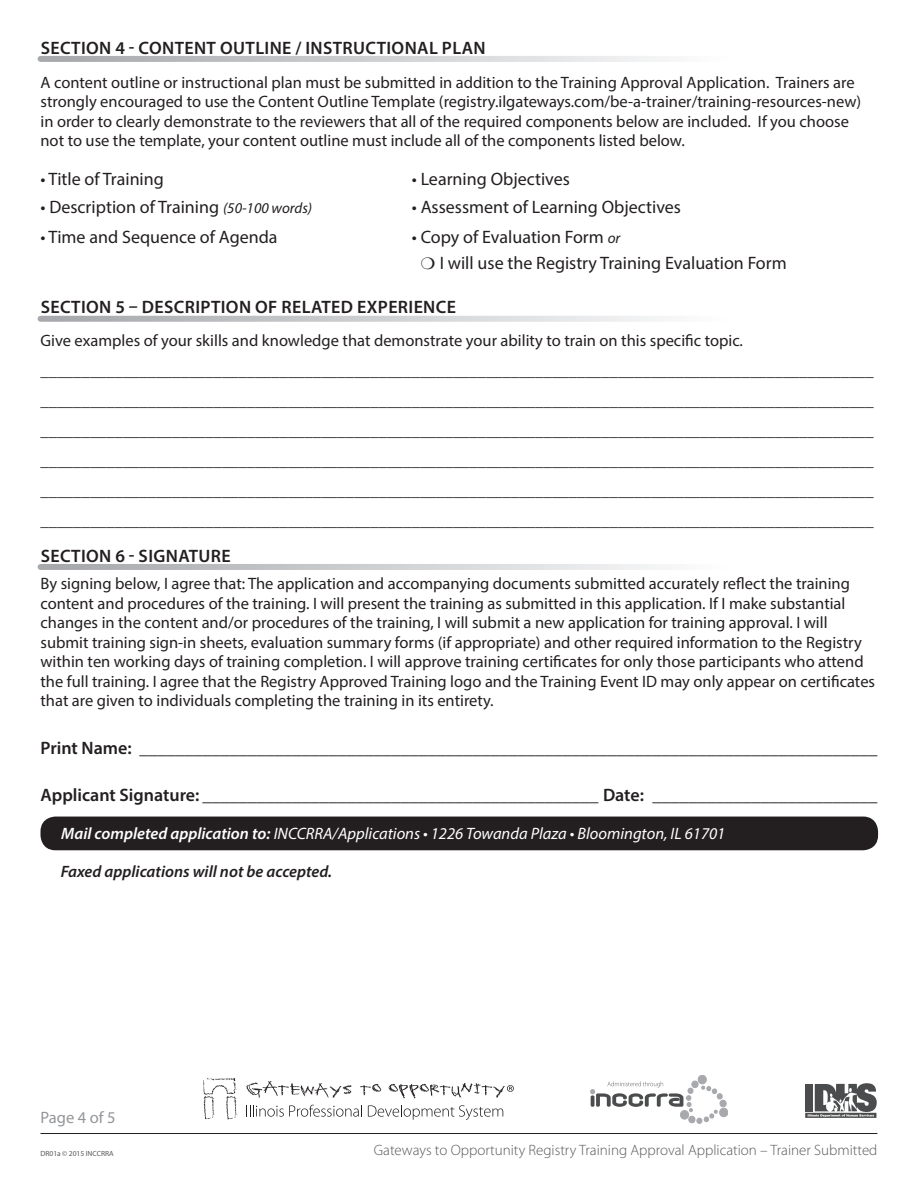
<style>
.page{position:relative;width:918px;height:1188px;background:#fff}
.page>*{position:absolute;margin:0;border:0;box-sizing:border-box;transform-origin:0 0}
.t1{font:18px/25.5px "Myriad Pro";color:#231f20}
.t2{font:600 18px "Myriad Pro";color:#231f20}
.t3{font:600 18px "Myriad Pro";letter-spacing:.02em;color:#231f20}
.t4{font:16.5px/19.5px "Myriad Pro";color:#231f20}
.t5{font:italic 16.5px "Myriad Pro";color:#fff}
.t6{font:italic 600 16.5px "Myriad Pro";color:#231f20}
.t7{font:16.5px "Myriad Pro";color:#939598}
.t8{font:300 15px "Myriad Pro";color:#57585a}
.t9{font:7.5px "Myriad Pro";color:#57585a}
.s1{font-style:italic;font-size:15px}
.s2{font-weight:600}
.s3{font-size:7.35px}
</style>
<div class="page">
<svg style="left:40px;top:56px;width:623px;height:6px;background:#cccdcf"></svg>
<svg style="left:40px;top:316px;width:623px;height:6px;background:#cdced1"></svg>
<svg style="left:40px;top:564px;width:623px;height:6px;background:#cccdcf"></svg>
<hr style="left:40px;top:1133px;width:837px;height:1px;background:#231f20">
<div style="left:40px;top:817px;width:838px;height:33px;background:#231f20;border-radius:15px"></div>
<svg style="left:805px;top:1083px;width:72px;height:35px"></svg>
<div style="left:805px;top:1084px;width:8px;height:27px;background:#4b4c4d"></div>
<svg style="left:246px;top:1105px;width:116px;height:12px"></svg>
<svg style="left:368px;top:1105px;width:135px;height:15px"></svg>
<svg style="left:203px;top:1078px;width:34px;height:42px"></svg>
<svg style="left:360px;top:1084px;width:21px;height:12px"></svg>
<svg style="left:246px;top:1081px;width:105px;height:17px"></svg>
<svg style="left:389px;top:1083px;width:125px;height:15px"></svg>
<div style="left:698px;top:1075px;width:8px;height:9px;background:#a8a9ad;border-radius:50%"></div>
<div style="left:698px;top:1075px;width:8px;height:9px;border:1px solid #a8a9ad;border-radius:50%"></div>
<svg style="left:590px;top:1081px;width:138px;height:43px"></svg>
<p class="t3" style="left:41px;top:36px;width:447px">SECTION 4 - CONTENT OUTLINE / INSTRUCTIONAL PLAN</p>
<p class="t4" style="left:40px;top:72px;width:822px">A content outline or instructional plan must be submitted in addition to the Training Approval Application. Trainers are strongly encouraged to use the Content Outline Template (registry.ilgateways.com/be-a-trainer/training-resources-new) in order to clearly demonstrate to the reviewers that all of the required components below are included. If you choose not to use the template, your content outline must include all of the components listed below.</p>
<p class="t1" style="left:40px;top:166px;width:125px">• Title of Training</p>
<p class="t1" style="left:412px;top:166px;width:159px">• Learning Objectives</p>
<p class="t1" style="left:40px;top:194px;width:273px">• Description of Training <span class="s1">(50-100 words)</span></p>
<p class="t1" style="left:412px;top:194px;width:271px">• Assessment of Learning Objectives</p>
<p class="t1" style="left:41px;top:224px;width:239px">• Time and Sequence of Agenda</p>
<p class="t1" style="left:440px;top:224px;width:349px;text-indent:-28px">• Copy of Evaluation Form <span class="s1">or<br></span>I will use the Registry Training Evaluation Form</p>
<p class="t3" style="left:41px;top:296px;width:417px">SECTION 5 – DESCRIPTION OF RELATED EXPERIENCE</p>
<p class="t4" style="left:40px;top:325px;width:835px;line-height:30px">Give examples of your skills and knowledge that demonstrate your ability to train on this specific topic. _____________________________________________________________________________________________________ _____________________________________________________________________________________________________ _____________________________________________________________________________________________________ _____________________________________________________________________________________________________ _____________________________________________________________________________________________________ _____________________________________________________________________________________________________</p>
<p class="t3" style="left:41px;top:545px;width:192px">SECTION 6 - SIGNATURE</p>
<p class="t4" style="left:40px;top:574px;width:836px">By signing below, I agree that: The application and accompanying documents submitted accurately reflect the training content and procedures of the training. I will present the training as submitted in this application. If I make substantial changes in the content and/or procedures of the training, I will submit a new application for training approval. I will submit training sign-in sheets, evaluation summary forms (if appropriate) and other required information to the Registry within ten working days of training completion. I will approve training certificates for only those participants who attend the full training. I agree that the Registry Approved Training logo and the Training Event ID may only appear on certificates that are given to individuals completing the training in its entirety.</p>
<p class="t2" style="left:40px;top:736px;width:838px">Print Name: __________________________________________________________________________________</p>
<p class="t2" style="left:40px;top:783px;width:838px">Applicant Signature: ____________________________________________ Date: _________________________</p>
<p class="t5" style="left:61px;top:823px;width:666px"><span class="s2">Mail completed application to:</span> INCCRRA/Applications • 1226 Towanda Plaza • Bloomington, IL 61701</p>
<p class="t6" style="left:61px;top:861px;width:273px">Faxed applications will not be accepted.</p>
<p class="t7" style="left:40px;top:1107px;width:77px">Page 4 of 5</p>
<p class="t9" style="left:40px;top:1149px;width:75px">DR01a © 2015 <span class="s3">INCCRRA</span></p>
<p class="t8" style="left:374px;top:1141px;width:505px">Gateways to Opportunity Registry Training Approval Application – Trainer Submitted</p>
</div>
